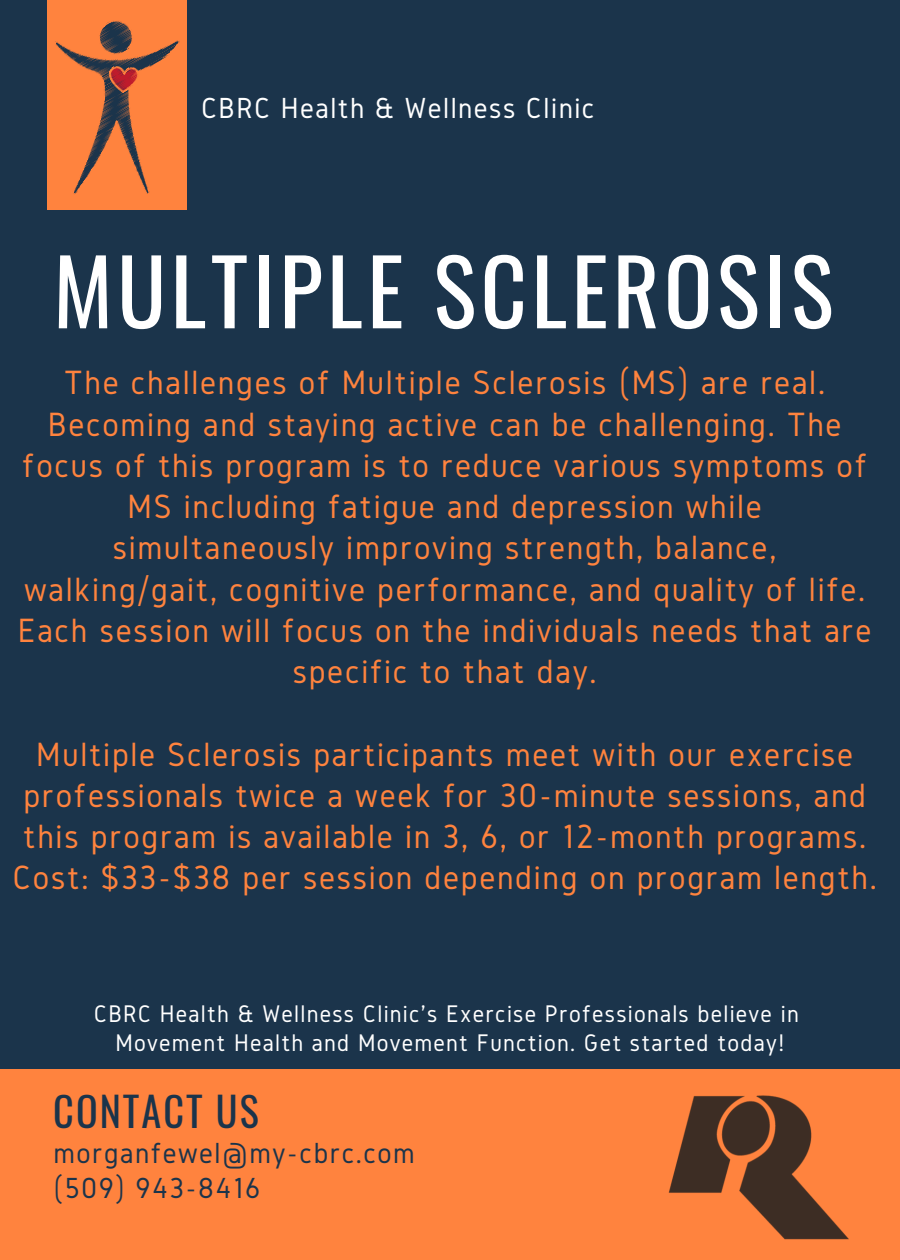
<style>
.page{position:relative;width:900px;height:1260px;background:#1b344b}
.page>*{position:absolute;margin:0;border:0;box-sizing:border-box;transform-origin:0 0}
.t1{font:90px "Oswald";letter-spacing:.05em;color:#fff}
.t2{font:40.25px "Oswald";letter-spacing:.05em;color:#1b344b}
.t3{font:35px/41.2px "Gidole";letter-spacing:.05em;color:#ff833e;text-align:center}
.t4{font:30.25px "Gidole";letter-spacing:.05em;color:#1b344b}
.t5{font:30.25px "Gidole";letter-spacing:.05em;color:#fff}
.t6{font:25px "Gidole";letter-spacing:.05em;color:#fff}
</style>
<div class="page">
<div style="left:0;top:1069px;width:900px;height:191px;background:#ff833e"></div>
<div style="left:48px;top:0;width:138px;height:210px;background:#ff833e"></div>
<svg style="left:55px;top:21px;width:125px;height:173px"></svg>
<img style="left:668px;top:1095px;width:181px;height:145px">
<p class="t5" style="left:201px;top:91px;width:395px">CBRC Health &amp; Wellness Clinic</p>
<p class="t1" style="left:53px;top:221px;width:782px">MULTIPLE SCLEROSIS</p>
<p class="t3" style="left:18px;top:362px;width:855px">The challenges of Multiple Sclerosis (MS) are real.<br>Becoming and staying active can be challenging. The focus of this program is to reduce various symptoms of MS including fatigue and depression while simultaneously improving strength, balance, walking/gait, cognitive performance, and quality of life.<br>Each session will focus on the individuals needs that are specific to that day.</p>
<p class="t3" style="left:23px;top:733px;width:844px">Multiple Sclerosis participants meet with our exercise professionals twice a week for 30-minute sessions, and this program is available in 3, 6, or 12-month programs.</p>
<p class="t3" style="left:13px;top:857px;width:866px">Cost: $33-$38 per session depending on program length.</p>
<p class="t6" style="left:94px;top:1000px;width:707px">CBRC Health &amp; Wellness Clinic's Exercise Professionals believe in</p>
<p class="t6" style="left:115px;top:1029px;width:671px">Movement Health and Movement Function. Get started today!</p>
<p class="t2" style="left:53px;top:1080px;width:207px">CONTACT US</p>
<p class="t4" style="left:54px;top:1136px;width:363px">morganfewel@my-cbrc.com</p>
<p class="t4" style="left:54px;top:1172px;width:208px">(509) 943-8416</p>
</div>
